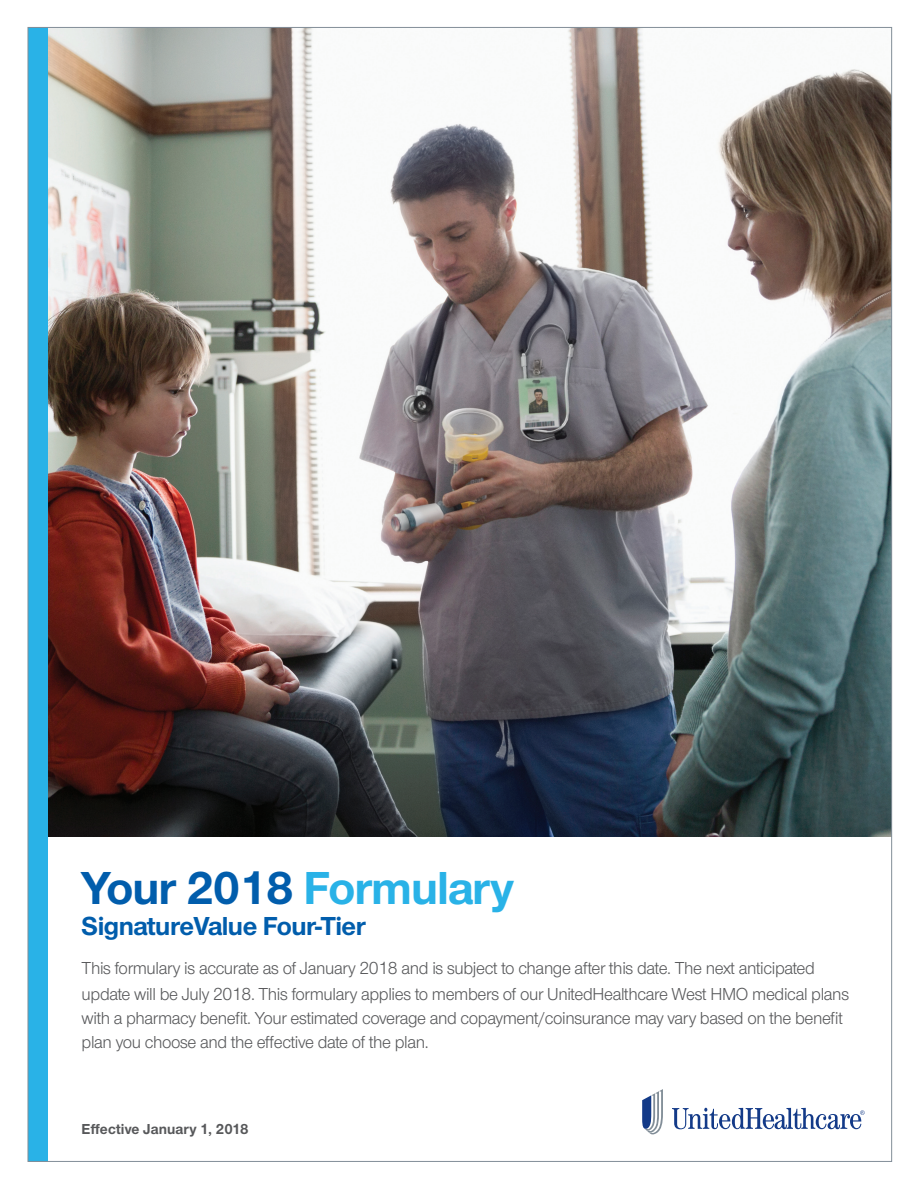
<style>
.page{position:relative;width:918px;height:1188px;background:#fff}
.page>*{position:absolute;margin:0;border:0;box-sizing:border-box;transform-origin:0 0}
.t1{font:700 48px "UHC Sans";letter-spacing:-.02em;color:#29b2e7}
.t2{font:700 27px "UHC Sans";letter-spacing:-.02em;color:#015dac}
.t3{font:18px/24.5px "UHC Sans";letter-spacing:-.02em;color:#57585a}
.t4{font:700 15px "UHC Sans";letter-spacing:.01em;color:#57585a}
.s1{color:#015dac}
</style>
<div class="page">
<img style="left:47px;top:29px;width:843px;height:807px">
<div style="left:28px;top:27px;width:19px;height:1135px;background:#29b2e7"></div>
<svg style="left:672px;top:1108px;width:193px;height:21px"></svg>
<svg style="left:642px;top:1089px;width:21px;height:46px"></svg>
<h1 class="t1" style="left:82px;top:856px;width:434px"><span class="s1">Your 2018</span> Formulary</h1>
<h2 class="t2" style="left:82px;top:908px;width:286px">SignatureValue Four-Tier</h2>
<p class="t3" style="left:82px;top:956px;width:769px">This formulary is accurate as of January 2018 and is subject to change after this date. The next anticipated update will be July 2018. This formulary applies to members of our UnitedHealthcare West HMO medical plans with a pharmacy benefit. Your estimated coverage and copayment/coinsurance may vary based on the benefit plan you choose and the effective date of the plan.</p>
<p class="t4" style="left:82px;top:1119px;width:168px">Effective January 1, 2018</p>
</div>
